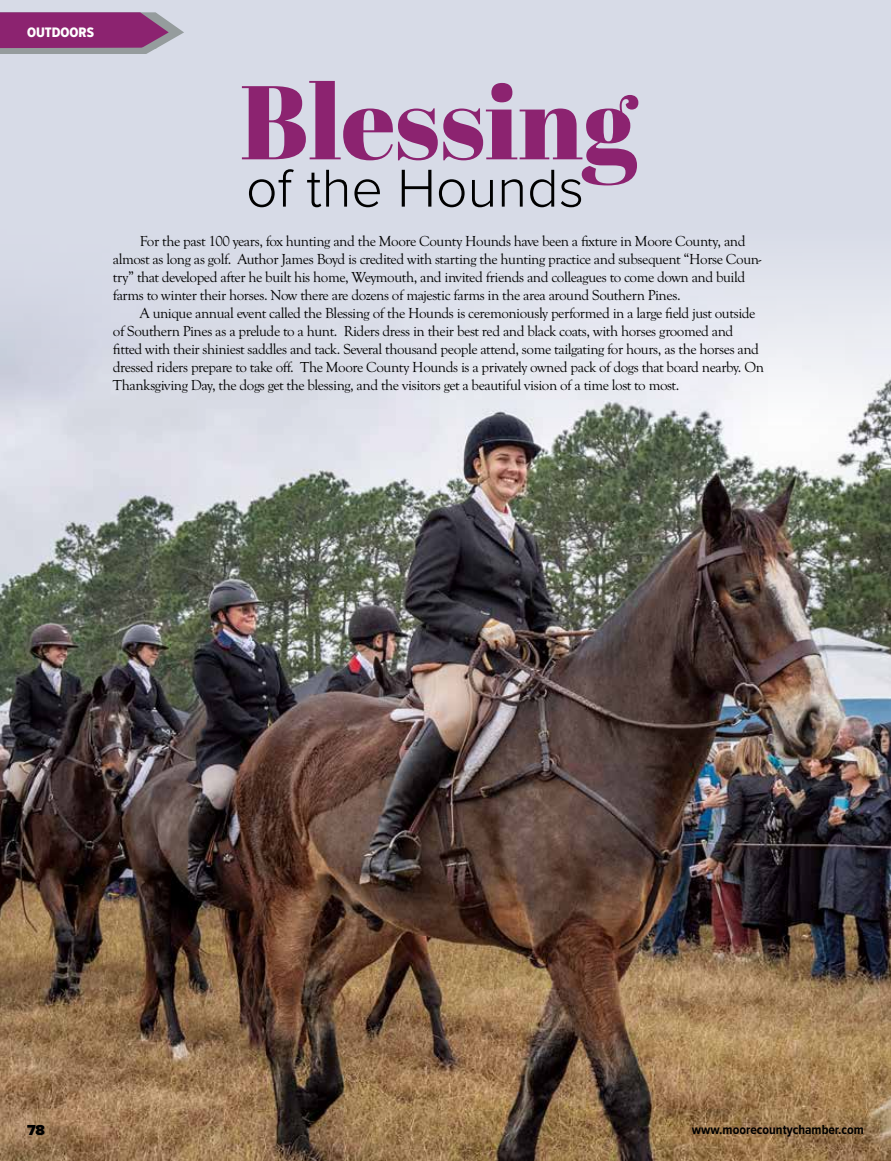
<style>
.page{position:relative;width:891px;height:1161px;background:#fff}
.page>*{position:absolute;margin:0;border:0;box-sizing:border-box;transform-origin:0 0}
.t1{font:104.55px "Abril Fatface";color:#8c2370}
.t2{font:300 55.2px "Proxima Nova";color:#000}
.t3{font:15px/18px "Goudy Old Sty";letter-spacing:-.03em;color:#000}
.t4{font:900 15px "Proxima Nova";color:#000}
.t5{font:14.25px "Proxima Nova Cond Extrabld";color:#fff}
.t6{font:700 13.5px "Proxima Nova Cond";color:#000}
</style>
<div class="page">
<div style="left:0;top:0;width:890px;height:526px;background:#d7dbe7"></div>
<img style="left:0;top:286px;width:890px;height:875px">
<img style="left:890px;top:0;width:1px;height:1161px">
<svg style="left:890px;top:17px;width:1px;height:41px"></svg>
<svg style="left:0;top:12px;width:184px;height:42px;background:#944b83"></svg>
<p class="t5" style="left:27px;top:22px;width:69px">OUTDOORS</p>
<h1 class="t1" style="left:240px;top:49px;width:399px">Blessing</h1>
<h2 class="t2" style="left:246px;top:147px;width:340px">of the Hounds</h2>
<p class="t3" style="left:113px;top:232px;width:650px;text-indent:27px">For the past 100 years, fox hunting and the Moore County Hounds have been a fixture in Moore County, and almost as long as golf. Author James Boyd is credited with starting the hunting practice and subsequent “Horse Coun&shy;try” that developed after he built his home, Weymouth, and invited friends and colleagues to come down and build farms to winter their horses. Now there are dozens of majestic farms in the area around Southern Pines.</p>
<p class="t3" style="left:113px;top:304px;width:653px;text-indent:27px">A unique annual event called the Blessing of the Hounds is ceremoniously performed in a large field just outside of Southern Pines as a prelude to a hunt. Riders dress in their best red and black coats, with horses groomed and fitted with their shiniest saddles and tack. Several thousand people attend, some tailgating for hours, as the horses and dressed riders prepare to take off. The Moore County Hounds is a privately owned pack of dogs that board nearby. On Thanksgiving Day, the dogs get the blessing, and the visitors get a beautiful vision of a time lost to most.</p>
<p class="t4" style="left:27px;top:1119px;width:20px">78</p>
<p class="t6" style="left:692px;top:1119px;width:174px">www.moorecountychamber.com</p>
</div>
